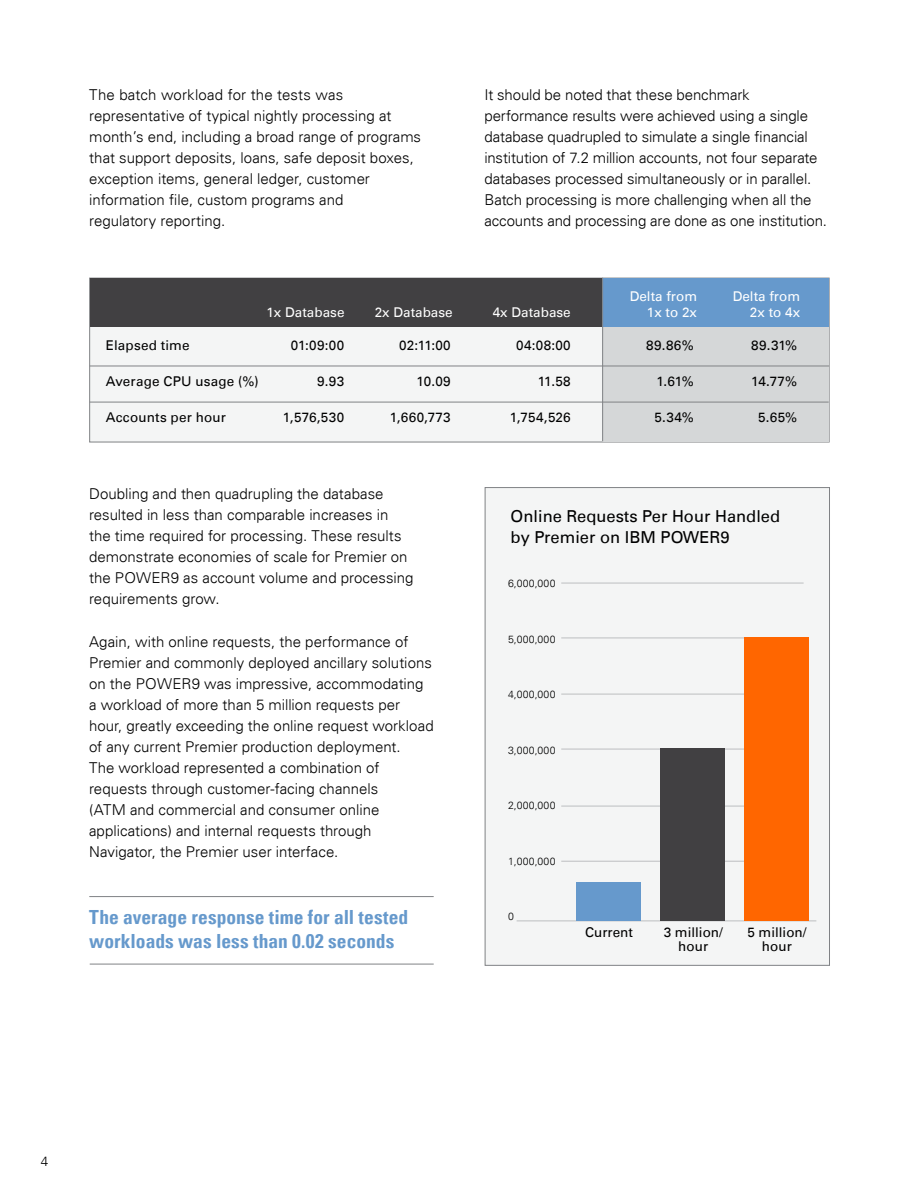
<style>
.page{position:relative;width:918px;height:1188px;background:#fff}
.page>*{position:absolute;margin:0;border:0;box-sizing:border-box;transform-origin:0 0}
.t1{font:700 condensed 19.5px/23.4px "Univers For Fiserv 67";color:#69c}
.t2{font:16.5px/21px "Univers For Fiserv 55";color:#000}
.t3{font:300 15px/21px "Univers For Fiserv 45";color:#000}
.t4{font:13.5px/13.5px "Univers For Fiserv 55";letter-spacing:.01em;color:#000;text-align:center}
.t5{font:13.5px/16.5px "Univers For Fiserv 55";color:#fff;text-align:right}
.t6{font:300 13.5px "Univers For Fiserv 45";color:#000}
.t7{font:300 10.5px "Univers For Fiserv 45";letter-spacing:.02em;color:#000}
</style>
<div class="page">
<div style="left:485px;top:487px;width:345px;height:479px;background:#f4f5f5;border:1px solid #808285"></div>
<hr style="left:561px;top:583px;width:243px;height:1px;background:#bcbec0">
<hr style="left:561px;top:638px;width:243px;height:1px;background:#bcbec0">
<hr style="left:561px;top:694px;width:243px;height:1px;background:#bcbec0">
<hr style="left:561px;top:749px;width:243px;height:1px;background:#bcbec0">
<hr style="left:561px;top:806px;width:243px;height:1px;background:#bcbec0">
<hr style="left:561px;top:861px;width:243px;height:1px;background:#bcbec0">
<hr style="left:517px;top:921px;width:299px;height:1px;background:#bcbec0">
<div style="left:744px;top:638px;width:64px;height:283px;background:#f60"></div>
<div style="left:661px;top:749px;width:64px;height:172px;background:#414042"></div>
<div style="left:577px;top:883px;width:64px;height:38px;background:#69c"></div>
<hr style="left:89px;top:896px;width:345px;height:1px;background:#808285">
<hr style="left:90px;top:964px;width:344px;height:1px;background:#808285">
<div style="left:89px;top:278px;width:741px;height:164px;background:#f4f5f5;border:1px solid #808285"></div>
<div style="left:603px;top:278px;width:226px;height:163px;background:#d5d7d8"></div>
<div style="left:90px;top:278px;width:513px;height:49px;background:#414042"></div>
<hr style="left:90px;top:366px;width:739px;height:1px;background:#808285">
<hr style="left:90px;top:402px;width:739px;height:1px;background:#808285">
<div style="left:603px;top:278px;width:226px;height:49px;background:#69c"></div>
<hr style="left:602px;top:278px;width:1px;height:163px;background:#808285">
<p class="t3" style="left:89px;top:84px;width:333px">The batch workload for the tests was representative of typical nightly processing at month’s end, including a broad range of programs that support deposits, loans, safe deposit boxes, exception items, general ledger, customer information file, custom programs and<br>regulatory reporting.</p>
<p class="t3" style="left:484px;top:84px;width:344px">It should be noted that these benchmark performance results were achieved using a single database quadrupled to simulate a single financial institution of 7.2 million accounts, not four separate databases processed simultaneously or in parallel.<br>Batch processing is more challenging when all the accounts and processing are done as one institution.</p>
<p class="t5" style="left:266px;top:304px;width:80px">1x Database</p>
<p class="t5" style="left:375px;top:304px;width:80px">2x Database</p>
<p class="t5" style="left:493px;top:304px;width:80px">4x Database</p>
<p class="t5" style="left:630px;top:288px;width:69px">Delta from<br>1x to 2x</p>
<p class="t5" style="left:733px;top:288px;width:69px">Delta from<br>2x to 4x</p>
<p class="t4" style="left:106px;top:339px;width:85px">Elapsed time</p>
<p class="t4" style="left:291px;top:339px;width:55px">01:09:00</p>
<p class="t4" style="left:399px;top:339px;width:53px">02:11:00</p>
<p class="t4" style="left:516px;top:339px;width:56px">04:08:00</p>
<p class="t4" style="left:646px;top:339px;width:49px">89.86%</p>
<p class="t4" style="left:751px;top:339px;width:48px">89.31%</p>
<p class="t4" style="left:106px;top:375px;width:154px">Average CPU usage (%)</p>
<p class="t4" style="left:317px;top:375px;width:29px">9.93</p>
<p class="t4" style="left:417px;top:375px;width:36px">10.09</p>
<p class="t4" style="left:538px;top:375px;width:35px">11.58</p>
<p class="t4" style="left:656px;top:375px;width:39px">1.61%</p>
<p class="t4" style="left:751px;top:375px;width:47px">14.77%</p>
<p class="t4" style="left:106px;top:411px;width:122px">Accounts per hour</p>
<p class="t4" style="left:283px;top:411px;width:63px">1,576,530</p>
<p class="t4" style="left:390px;top:411px;width:63px">1,660,773</p>
<p class="t4" style="left:510px;top:411px;width:62px">1,754,526</p>
<p class="t4" style="left:655px;top:411px;width:41px">5.34%</p>
<p class="t4" style="left:758px;top:411px;width:41px">5.65%</p>
<p class="t3" style="left:89px;top:483px;width:326px">Doubling and then quadrupling the database resulted in less than comparable increases in the time required for processing. These results demonstrate economies of scale for Premier on the POWER9 as account volume and processing requirements grow.</p>
<p class="t3" style="left:89px;top:632px;width:346px">Again, with online requests, the performance of Premier and commonly deployed ancillary solutions on the POWER9 was impressive, accommodating a workload of more than 5 million requests per hour, greatly exceeding the online request workload of any current Premier production deployment.<br>The workload represented a combination of requests through customer-facing channels<br>(ATM and commercial and consumer online applications) and internal requests through Navigator, the Premier user interface.</p>
<h1 class="t1" style="left:89px;top:905px;width:320px">The average response time for all tested workloads was less than 0.02 seconds</h1>
<p class="t2" style="left:511px;top:505px;width:271px">Online Requests Per Hour Handled by Premier on IBM POWER9</p>
<p class="t7" style="left:508px;top:577px;width:49px">6,000,000</p>
<p class="t7" style="left:508px;top:632px;width:49px">5,000,000</p>
<p class="t7" style="left:508px;top:688px;width:49px">4,000,000</p>
<p class="t7" style="left:508px;top:743px;width:49px">3,000,000</p>
<p class="t7" style="left:508px;top:799px;width:49px">2,000,000</p>
<p class="t7" style="left:508px;top:854px;width:49px">1,000,000</p>
<p class="t7" style="left:508px;top:910px;width:7px">0</p>
<p class="t4" style="left:585px;top:926px;width:49px">Current</p>
<p class="t4" style="left:664px;top:926px;width:61px">3 million/ hour</p>
<p class="t4" style="left:747px;top:926px;width:61px">5 million/ hour</p>
<p class="t6" style="left:41px;top:1153px;width:9px">4</p>
</div>
